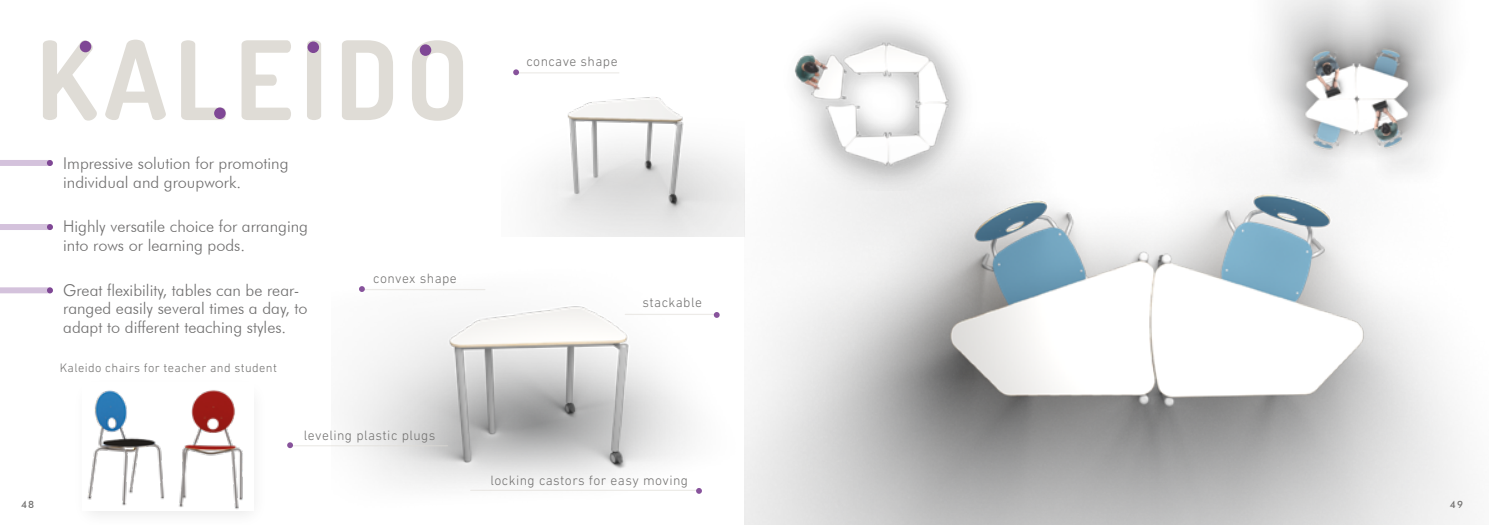
<style>
.page{position:relative;width:1489px;height:525px;background:#fff}
.page>*{position:absolute;margin:0;border:0;box-sizing:border-box;transform-origin:0 0}
.t1{font:700 109px "Dosis";letter-spacing:.07em;color:#dfdcd6}
.t2{font:300 16.25px/18.8px "Futura BT";color:#706f6f}
.t3{font:300 13.75px "DIN Next LT Pro";letter-spacing:.03em;color:#71706f}
.t4{font:300 12.5px "DIN Next LT Pro";letter-spacing:.03em;color:#71706f}
.t5{font:500 10px "Futura BT";color:#71706f}
</style>
<div class="page">
<div style="left:80px;top:41px;width:11px;height:11px;background:#7f4795;border-radius:50%"></div>
<div style="left:214px;top:107px;width:12px;height:12px;background:#7f4795;border-radius:50%"></div>
<div style="left:420px;top:44px;width:11px;height:12px;background:#7f4795;border-radius:50%"></div>
<div style="left:307px;top:41px;width:12px;height:12px;background:#7f4795;border-radius:50%"></div>
<img style="left:331px;top:289px;width:389px;height:205px">
<img style="left:515px;top:73px;width:229px;height:164px">
<img style="left:744px;top:161px;width:723px;height:363px">
<img style="left:1224px;top:0;width:243px;height:189px">
<img style="left:772px;top:20px;width:215px;height:170px">
<img style="left:87px;top:390px;width:78px;height:116px">
<svg style="left:178px;top:390px;width:65px;height:119px"></svg>
<hr style="left:361px;top:289px;width:124px;height:1px;background:#dfdcd6">
<hr style="left:515px;top:72px;width:104px;height:1px;background:#dfdcd6">
<svg style="left:359px;top:286px;width:6px;height:6px"></svg>
<svg style="left:513px;top:69px;width:6px;height:6px"></svg>
<div style="left:0;top:160px;width:51px;height:6px;background:#d4c2dc"></div>
<div style="left:0;top:224px;width:51px;height:6px;background:#d4c2dc"></div>
<div style="left:0;top:287px;width:51px;height:6px;background:#d4c2dc"></div>
<svg style="left:47px;top:160px;width:6px;height:6px"></svg>
<svg style="left:47px;top:224px;width:6px;height:6px"></svg>
<svg style="left:47px;top:287px;width:6px;height:6px"></svg>
<hr style="left:470px;top:489px;width:227px;height:1px;background:#dfdcd6">
<hr style="left:625px;top:313px;width:89px;height:2px;background:#dfdcd6">
<svg style="left:696px;top:487px;width:6px;height:6px"></svg>
<svg style="left:713px;top:312px;width:6px;height:6px"></svg>
<hr style="left:289px;top:445px;width:158px;height:1px;background:#dfdcd6">
<svg style="left:287px;top:442px;width:6px;height:6px"></svg>
<h1 class="t1" style="left:36px;top:10px;width:434px">KALEIDO</h1>
<p class="t2" style="left:63px;top:153px;width:227px">Impressive solution for promoting individual and groupwork.</p>
<p class="t2" style="left:63px;top:217px;width:246px">Highly versatile choice for arranging into rows or learning pods.</p>
<p class="t2" style="left:63px;top:280px;width:246px">Great flexibility, tables can be rear&shy;ranged easily several times a day, to adapt to different teaching styles.</p>
<p class="t4" style="left:60px;top:360px;width:219px">Kaleido chairs for teacher and student</p>
<p class="t3" style="left:373px;top:270px;width:85px">convex shape</p>
<p class="t3" style="left:304px;top:426px;width:133px">leveling plastic plugs</p>
<p class="t3" style="left:526px;top:54px;width:93px">concave shape</p>
<p class="t3" style="left:642px;top:294px;width:61px">stackable</p>
<p class="t3" style="left:490px;top:472px;width:199px">locking castors for easy moving</p>
<p class="t5" style="left:21px;top:498px;width:15px">48</p>
<p class="t5" style="left:1449px;top:498px;width:15px">49</p>
</div>
